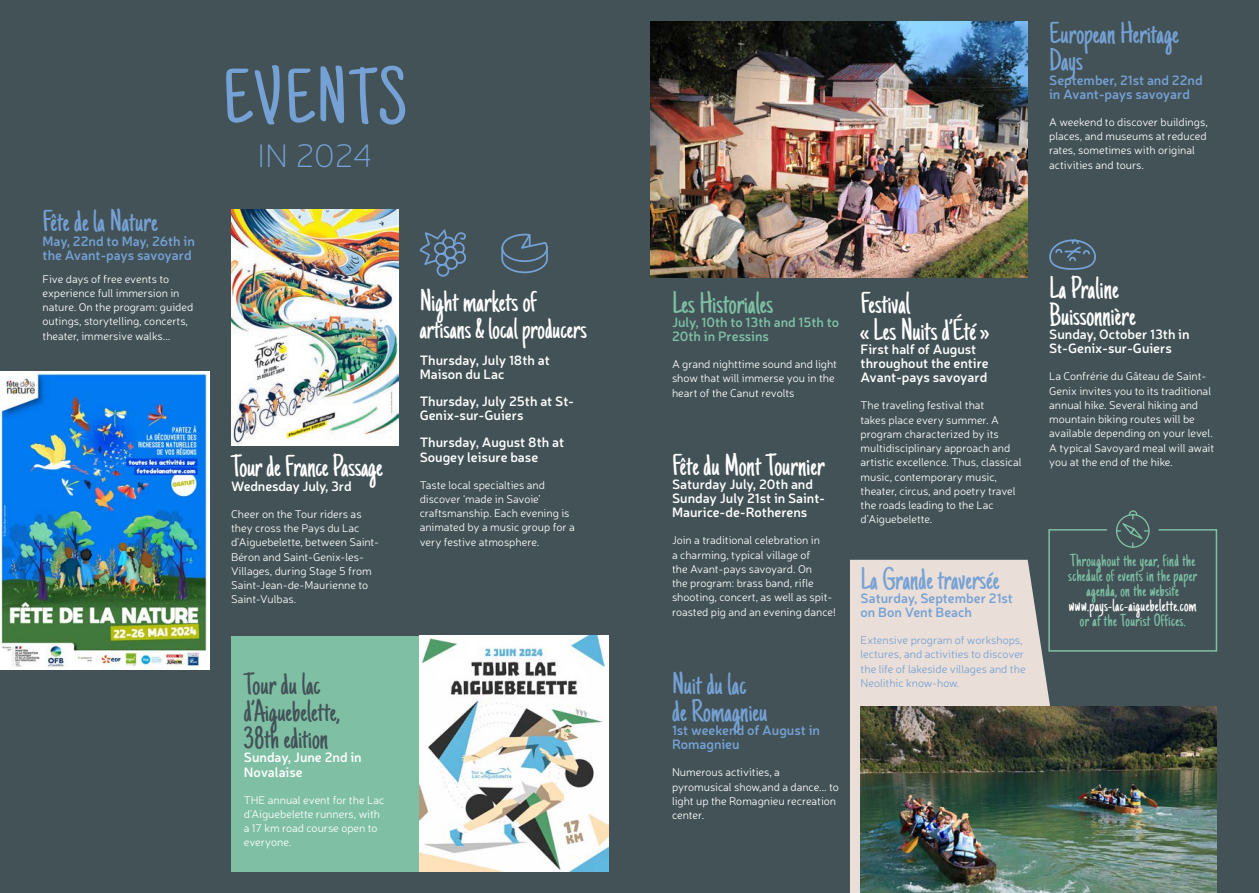
<style>
.page{position:relative;width:1259px;height:893px;background:#425257}
.page>*{position:absolute;margin:0;border:0;box-sizing:border-box;transform-origin:0 0}
.t1{font:79.65px "Just Another Hand";letter-spacing:.03em;color:#76a1d4}
.t2{font:100 33px "Neris";letter-spacing:-.005em;color:#76a1d4}
.t3{font:31.5px/27px "Just Another Hand";color:#fff}
.t4{font:31.5px/27px "Just Another Hand";color:#76a1d4}
.t5{font:31.5px/27px "Just Another Hand";color:#425257}
.t6{font:31.5px "Just Another Hand";color:#7fc0a5}
.t7{font:30px "Just Another Hand";color:#fff}
.t8{font:18px/15px "Just Another Hand";letter-spacing:.02em;color:#7fc0a5;text-align:center}
.t9{font:600 13.5px/14.2px "Neris";color:#fff}
.t10{font:600 13.5px/14.2px "Neris";color:#76a1d4}
.t11{font:600 13.5px/14.2px "Neris";color:#7fc0a5}
.t12{font:300 11.25px/14.2px "Neris";color:#fff}
.t13{font:300 11.25px/14.2px "Neris";color:#76a1d4}
.s1{color:#fff}
</style>
<div class="page">
<div style="left:850px;top:560px;width:200px;height:333px;background:#e9ded8"></div>
<div style="left:231px;top:636px;width:189px;height:236px;background:#7fc0a5"></div>
<div style="left:1048px;top:529px;width:169px;height:123px;border:2px solid #7fc0a5"></div>
<div style="left:1107px;top:504px;width:51px;height:52px;background:#425257;border-radius:50%"></div>
<svg style="left:1116px;top:510px;width:33px;height:38px"></svg>
<svg style="left:501px;top:234px;width:47px;height:39px"></svg>
<svg style="left:419px;top:229px;width:47px;height:48px"></svg>
<svg style="left:1049px;top:239px;width:47px;height:31px"></svg>
<img style="left:419px;top:636px;width:189px;height:236px">
<img style="left:231px;top:209px;width:167px;height:237px">
<img style="left:0;top:372px;width:210px;height:297px">
<img style="left:860px;top:706px;width:356px;height:187px">
<img style="left:651px;top:21px;width:377px;height:257px">
<p class="t4" style="left:43px;top:209px;width:117px">Fête de la Nature</p>
<p class="t10" style="left:43px;top:233px;width:154px">May, 22nd to May, 26th in the Avant-pays savoyard</p>
<p class="t12" style="left:43px;top:271px;width:152px">Five days of free events to experience full immersion in nature. On the program: guided outings, storytelling, concerts, theater, immersive walks...</p>
<p class="t1" style="left:223px;top:51px;width:185px">EVENTS</p>
<p class="t2" style="left:257px;top:135px;width:116px">IN 2024</p>
<p class="t3" style="left:231px;top:455px;width:153px">Tour de France Passage</p>
<p class="t9" style="left:231px;top:478px;width:122px">Wednesday July, 3rd</p>
<p class="t12" style="left:231px;top:506px;width:150px">Cheer on the Tour riders as they cross the Pays du Lac d’Aiguebelette, between Saint-<br>Béron and Saint-Genix-les-<br>Villages, during Stage 5 from<br>Saint-Jean-de-Maurienne to<br>Saint-Vulbas.</p>
<p class="t5" style="left:244px;top:672px;width:98px">Tour du lac d’Aiguebelette,<br>38th edition</p>
<p class="t9" style="left:244px;top:750px;width:119px">Sunday, June 2nd in<br>Novalaise</p>
<p class="t12" style="left:244px;top:792px;width:142px">THE annual event for the Lac d’Aiguebelette runners, with a 17 km road course open to everyone.</p>
<p class="t3" style="left:420px;top:289px;width:119px">Night markets of</p>
<p class="t7" style="left:420px;top:311px;width:169px">artisans &amp; local producers</p>
<p class="t9" style="left:420px;top:352px;width:132px">Thursday, July 18th at<br>Maison du Lac</p>
<p class="t9" style="left:420px;top:394px;width:156px">Thursday, July 25th at St-<br>Genix-sur-Guiers</p>
<p class="t9" style="left:420px;top:435px;width:146px">Thursday, August 8th at<br>Sougey leisure base</p>
<p class="t12" style="left:420px;top:477px;width:157px">Taste local specialties and discover ‘made in Savoie’ craftsmanship. Each evening is animated by a music group for a very festive atmosphere.</p>
<p class="t4" style="left:1049px;top:22px;width:131px">European Heritage<br>Days</p>
<p class="t10" style="left:1049px;top:72px;width:155px">September, 21st and 22nd in Avant-pays savoyard</p>
<p class="t12" style="left:1049px;top:115px;width:160px">A weekend to discover buildings, places, and museums at reduced rates, sometimes with original activities and tours.</p>
<p class="t6" style="left:672px;top:284px;width:103px">Les Historiales</p>
<p class="t11" style="left:672px;top:314px;width:169px">July, 10th to 13th and 15th to<br>20th in Pressins</p>
<p class="t12" style="left:672px;top:357px;width:167px">A grand nighttime sound and light show that will immerse you in the heart of the Canut revolts</p>
<p class="t3" style="left:672px;top:453px;width:154px">Fête du Mont Tournier</p>
<p class="t9" style="left:672px;top:476px;width:155px">Saturday July, 20th and<br>Sunday July 21st in Saint-<br>Maurice-de-Rotherens</p>
<p class="t12" style="left:672px;top:533px;width:165px">Join a traditional celebration in<br>a charming, typical village of<br>the Avant-pays savoyard. On<br>the program: brass band, rifle shooting, concert, as well as spit&shy;roasted pig and an evening dance!</p>
<p class="t4" style="left:672px;top:672px;width:97px">Nuit du lac de Romagnieu</p>
<p class="t10" style="left:672px;top:722px;width:149px">1st weekend of August in<br>Romagnieu</p>
<p class="t12" style="left:672px;top:765px;width:168px">Numerous activities, a pyromusical show,and a dance... to light up the Romagnieu recreation center.</p>
<p class="t3" style="left:860px;top:291px;width:130px">Festival<br>«Les Nuits d’Été»</p>
<p class="t9" style="left:860px;top:341px;width:130px">First half of August throughout the entire<br>Avant-pays savoyard</p>
<p class="t12" style="left:860px;top:398px;width:163px">The traveling festival that<br>takes place every summer. A program characterized by its multidisciplinary approach and artistic excellence. Thus, classical music, contemporary music, theater, circus, and poetry travel the roads leading to the Lac d’Aiguebelette.</p>
<p class="t4" style="left:860px;top:567px;width:140px">La Grande traversée</p>
<p class="t10" style="left:860px;top:590px;width:154px">Saturday, September 21st on Bon Vent Beach</p>
<p class="t13" style="left:860px;top:633px;width:164px">Extensive program of workshops,</p>
<p class="t13" style="left:860px;top:647px;width:167px">lectures, and activities to discover the life of lakeside villages and the<br>Neolithic know-how.</p>
<p class="t3" style="left:1049px;top:276px;width:88px">La Praline<br>Buissonnière</p>
<p class="t9" style="left:1049px;top:326px;width:142px">Sunday, October 13th in<br>St-Genix-sur-Guiers</p>
<p class="t12" style="left:1049px;top:369px;width:167px">La Confrérie du Gâteau de Saint-<br>Genix invites you to its traditional annual hike. Several hiking and mountain biking routes will be available depending on your level.<br>A typical Savoyard meal will await you at the end of the hike.</p>
<p class="t8" style="left:1068px;top:554px;width:130px">Throughout the year, find the schedule of events in the paper agenda, on the website <span class="s1">www.pays-lac-aiguebelette.com </span>or at the Tourist Offices.</p>
</div>
